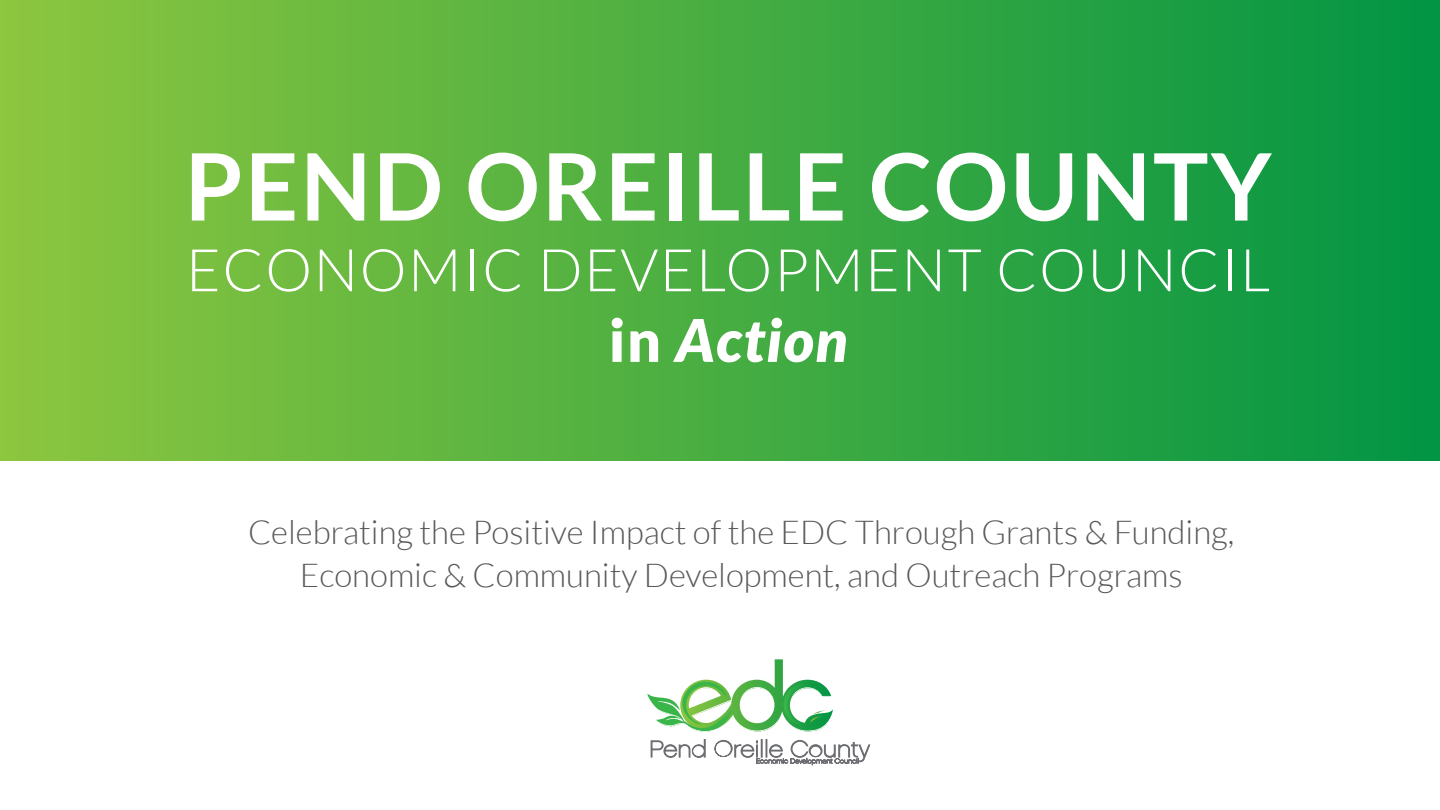
<style>
.page{position:relative;width:1440px;height:810px;background:#fff}
.page>*{position:absolute;margin:0;border:0;box-sizing:border-box;transform-origin:0 0}
.t1{font:700 93px "Lato";letter-spacing:.025em;color:#fff}
.t2{font:300 58.95px/70.7px "Lato";letter-spacing:.025em;color:#fff;text-align:center}
.t3{font:300 33px/43.5px "Lato";color:#58595b;text-align:center}
.s1{font-weight:900}
.s2{font-weight:900;font-style:italic}
</style>
<div class="page">
<div style="left:0;top:1px;width:1440px;height:460px;background:linear-gradient(to right,#8dc63f,#029544)"></div>
<svg style="left:647px;top:659px;width:223px;height:107px"></svg>
<h1 class="t1" style="left:185px;top:133px;width:1088px">PEND OREILLE COUNTY</h1>
<h2 class="t2" style="left:186px;top:235px;width:1085px">ECONOMIC DEVELOPMENT COUNCIL <span class="s1">in</span> <span class="s2">Action</span></h2>
<p class="t3" style="left:248px;top:510px;width:988px">Celebrating the Positive Impact of the EDC Through Grants &amp; Funding,<br>Economic &amp; Community Development, and Outreach Programs</p>
</div>
